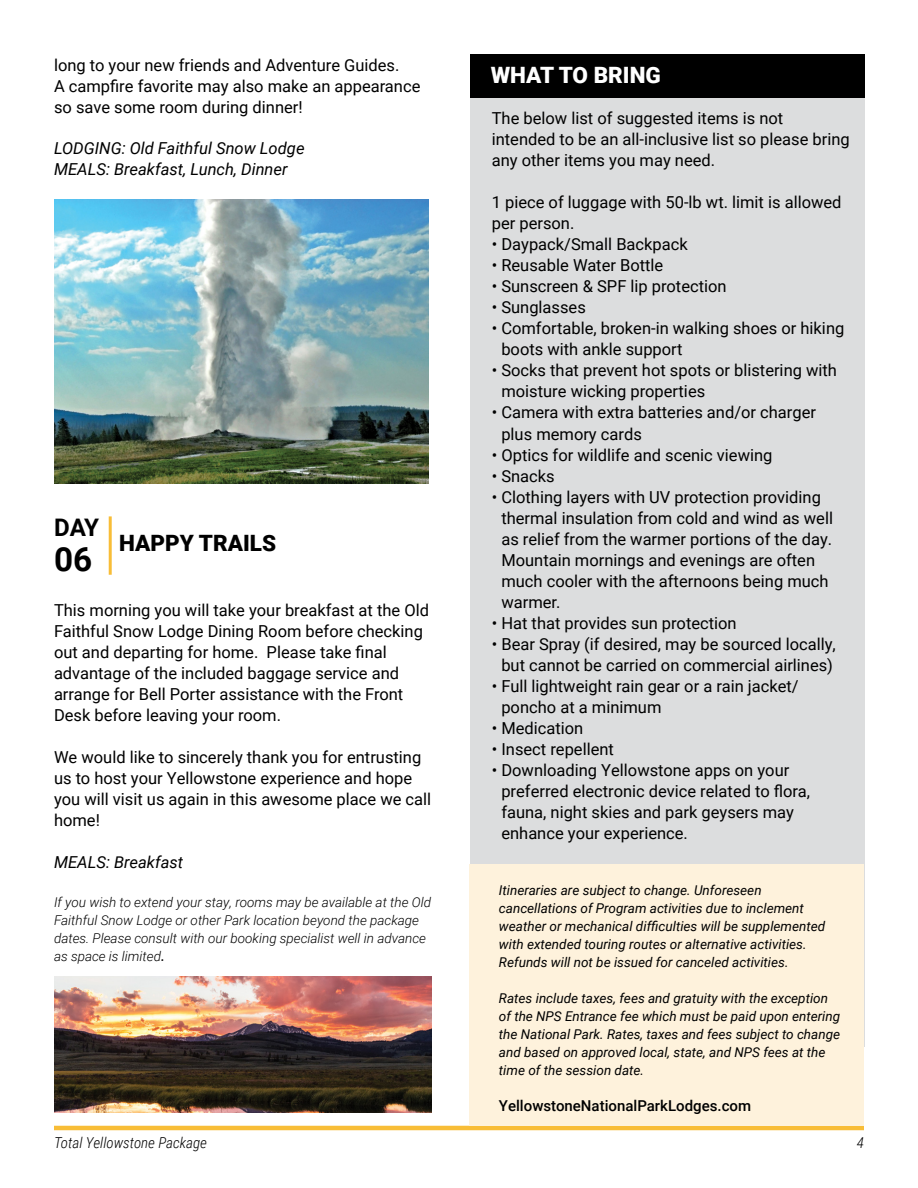
<style>
.page{position:relative;width:918px;height:1188px;background:#fff}
.page>*{position:absolute;margin:0;border:0;box-sizing:border-box;transform-origin:0 0}
.t1{font:700 33.3px "Roboto";color:#000}
.t2{font:700 24.15px "Roboto";color:#000}
.t3{font:900 22.5px "Roboto";color:#fff}
.t4{font:900 22.5px "Roboto";color:#000}
.t5{font:16.5px/21px "Roboto";color:#000}
.t6{font:italic 16.5px/21px "Roboto";color:#000}
.t7{font:500 15px "Roboto";color:#000}
.t8{font:italic 300 15px "Roboto Condensed";color:#000}
.t9{font:italic 13.5px/18px "Roboto";color:#000}
.t10{font:italic 300 13.5px/18px "Roboto";color:#000}
.s1{font-weight:400;font-size:16.5px}
</style>
<div class="page">
<hr style="left:54px;top:1126px;width:810px;height:4px;background:#f8bd37">
<div style="left:470px;top:54px;width:394px;height:993px;background:#dcddde"></div>
<div style="left:470px;top:54px;width:394px;height:43px;background:#000"></div>
<img style="left:54px;top:200px;width:375px;height:284px">
<hr style="left:109px;top:516px;width:3px;height:59px;background:#f8bd37">
<img style="left:54px;top:976px;width:378px;height:137px">
<div style="left:470px;top:864px;width:394px;height:261px;background:#fef2dc"></div>
<p class="t5" style="left:54px;top:54px;width:368px">long to your new friends and Adventure Guides.<br>A campfire favorite may also make an appearance so save some room during dinner!</p>
<p class="t6" style="left:54px;top:137px;width:252px">LODGING: Old Faithful Snow Lodge<br>MEALS: Breakfast, Lunch, Dinner</p>
<h3 class="t3" style="left:491px;top:60px;width:172px">WHAT TO BRING</h3>
<p class="t5" style="left:492px;top:107px;width:360px">The below list of suggested items is not intended to be an all-inclusive list so please bring any other items you may need.</p>
<p class="t5" style="left:492px;top:191px;width:351px">1 piece of luggage with 50-lb wt. limit is allowed per person.</p>
<p class="t5" style="left:492px;top:233px;width:198px">• Daypack/Small Backpack</p>
<p class="t5" style="left:492px;top:254px;width:173px">• Reusable Water Bottle</p>
<p class="t5" style="left:492px;top:275px;width:236px">• Sunscreen &amp; SPF lip protection</p>
<p class="t5" style="left:492px;top:296px;width:96px">• Sunglasses</p>
<p class="t5" style="left:501px;top:318px;width:344px;text-indent:-10px">• Comfortable, broken-in walking shoes or hiking boots with ankle support</p>
<p class="t5" style="left:501px;top:360px;width:337px;text-indent:-10px">• Socks that prevent hot spots or blistering with moisture wicking properties</p>
<p class="t5" style="left:501px;top:402px;width:316px;text-indent:-10px">• Camera with extra batteries and/or charger plus memory cards</p>
<p class="t5" style="left:492px;top:444px;width:282px">• Optics for wildlife and scenic viewing</p>
<p class="t5" style="left:492px;top:465px;width:65px">• Snacks</p>
<p class="t5" style="left:501px;top:486px;width:333px;text-indent:-10px">• Clothing layers with UV protection providing thermal insulation from cold and wind as well as relief from the warmer portions of the day.<br>Mountain mornings and evenings are often much cooler with the afternoons being much warmer.</p>
<p class="t5" style="left:492px;top:612px;width:246px">• Hat that provides sun protection</p>
<p class="t5" style="left:492px;top:633px;width:346px;text-align:center">• Bear Spray (if desired, may be sourced locally, but cannot be carried on commercial airlines)</p>
<p class="t5" style="left:501px;top:675px;width:299px;text-indent:-10px">• Full lightweight rain gear or a rain jacket/ poncho at a minimum</p>
<p class="t5" style="left:492px;top:717px;width:93px">• Medication</p>
<p class="t5" style="left:492px;top:738px;width:124px">• Insect repellent</p>
<p class="t5" style="left:501px;top:759px;width:310px;text-indent:-10px">• Downloading Yellowstone apps on your preferred electronic device related to flora, fauna, night skies and park geysers may enhance your experience.</p>
<h2 class="t2" style="left:54px;top:511px;width:47px">DAY</h2>
<h1 class="t1" style="left:54px;top:536px;width:40px">06</h1>
<h3 class="t4" style="left:119px;top:527px;width:158px">HAPPY TRAILS</h3>
<p class="t5" style="left:54px;top:599px;width:377px">This morning you will take your breakfast at the Old Faithful Snow Lodge Dining Room before checking out and departing for home. Please take final advantage of the included baggage service and arrange for Bell Porter assistance with the Front Desk before leaving your room.</p>
<p class="t5" style="left:54px;top:746px;width:379px">We would like to sincerely thank you for entrusting us to host your Yellowstone experience and hope you will visit us again in this awesome place we call home!</p>
<p class="t6" style="left:54px;top:851px;width:131px">MEALS: Breakfast</p>
<p class="t10" style="left:54px;top:892px;width:379px">If you wish to extend your stay, rooms may be available at the Old Faithful Snow Lodge or other Park location beyond the package dates. Please consult with our booking specialist well in advance as space is limited<span class="s1">.</span></p>
<p class="t9" style="left:499px;top:881px;width:328px">Itineraries are subject to change. Unforeseen cancellations of Program activities due to inclement weather or mechanical difficulties will be supplemented with extended touring routes or alternative activities.<br>Refunds will not be issued for canceled activities.</p>
<p class="t9" style="left:499px;top:989px;width:343px">Rates include taxes, fees and gratuity with the exception of the NPS Entrance fee which must be paid upon entering the National Park. Rates, taxes and fees subject to change and based on approved local, state, and NPS fees at the time of the session date.</p>
<p class="t7" style="left:499px;top:1095px;width:254px">YellowstoneNationalParkLodges.com</p>
<p class="t8" style="left:54px;top:1132px;width:154px">Total Yellowstone Package</p>
<p class="t8" style="left:857px;top:1132px;width:9px">4</p>
</div>
